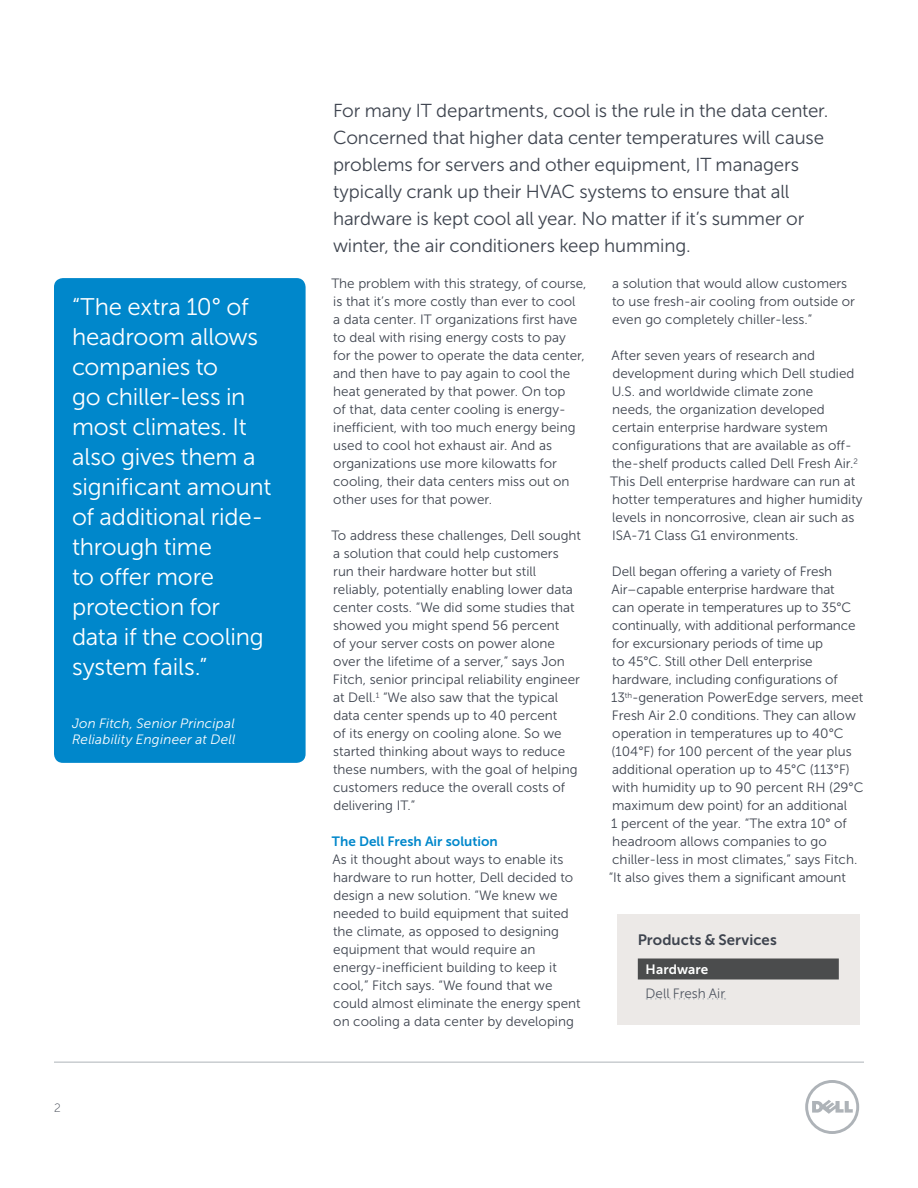
<style>
.page{position:relative;width:918px;height:1188px;background:#fff}
.page>*{position:absolute;margin:0;border:0;box-sizing:border-box;transform-origin:0 0}
.t1{font:24px/30px "Museo Sans For Dell 300";letter-spacing:-.01em;color:#fff}
.t2{font:18.75px/27px "Museo Sans For Dell 300";letter-spacing:-.005em;color:#3e444f}
.t3{font:15px "Museo Sans For Dell 700";letter-spacing:.005em;color:#3e444f}
.t4{font:13.5px/18px "Museo Sans For Dell 300";color:#3e444f}
.t5{font:italic 13.5px/16.5px "Museo Sans For Dell 300";letter-spacing:.015em;color:#fff}
.t6{font:13.5px "Museo Sans For Dell 700";color:#0087cb}
.t7{font:13.5px "Museo Sans For Dell 300";color:#525863}
.t8{font:13.5px "Museo Sans For Dell 700";letter-spacing:.005em;color:#fff}
.t9{font:12px "Museo Sans For Dell 100";color:#3e444f}
</style>
<div class="page">
<hr style="left:54px;top:1062px;width:810px;height:1px;background:#aeb3b8">
<svg style="left:805px;top:1080px;width:54px;height:54px"></svg>
<div style="left:54px;top:278px;width:252px;height:485px;background:#0087cb;border-radius:9px"></div>
<div style="left:617px;top:915px;width:243px;height:110px;background:#ece9e7"></div>
<div style="left:638px;top:958px;width:201px;height:22px;background:#4b4c4d"></div>
<svg style="left:646px;top:998px;width:79px;height:2px"></svg>
<h1 class="t1" style="left:72px;top:292px;width:201px">“The extra 10° of headroom allows companies to<br>go chiller-less in most climates. It also gives them a significant amount of additional ride&shy;through time<br>to offer more protection for data if the cooling system fails.”</h1>
<p class="t5" style="left:72px;top:715px;width:165px">Jon Fitch, Senior Principal<br>Reliability Engineer at Dell</p>
<p class="t9" style="left:54px;top:1101px;width:8px">2</p>
<p class="t2" style="left:333px;top:97px;width:497px">For many IT departments, cool is the rule in the data center.<br>Concerned that higher data center temperatures will cause problems for servers and other equipment, IT managers typically crank up their HVAC systems to ensure that all hardware is kept cool all year. No matter if it’s summer or winter, the air conditioners keep humming.</p>
<p class="t4" style="left:331px;top:274px;width:257px">The problem with this strategy, of course, is that it’s more costly than ever to cool<br>a data center. IT organizations first have to deal with rising energy costs to pay<br>for the power to operate the data center, and then have to pay again to cool the heat generated by that power. On top<br>of that, data center cooling is energy&shy;inefficient, with too much energy being used to cool hot exhaust air. And as organizations use more kilowatts for cooling, their data centers miss out on other uses for that power.</p>
<p class="t4" style="left:331px;top:526px;width:251px">To address these challenges, Dell sought a solution that could help customers<br>run their hardware hotter but still reliably, potentially enabling lower data center costs. “We did some studies that showed you might spend 56 percent<br>of your server costs on power alone over the lifetime of a server,” says Jon Fitch, senior principal reliability engineer at Dell.<sup>1</sup> “We also saw that the typical data center spends up to 40 percent<br>of its energy on cooling alone. So we started thinking about ways to reduce these numbers, with the goal of helping customers reduce the overall costs of delivering IT.”</p>
<p class="t6" style="left:332px;top:834px;width:167px">The Dell Fresh Air solution</p>
<p class="t4" style="left:333px;top:850px;width:250px">As it thought about ways to enable its hardware to run hotter, Dell decided to design a new solution. “We knew we needed to build equipment that suited the climate, as opposed to designing equipment that would require an energy-inefficient building to keep it cool,” Fitch says. “We found that we could almost eliminate the energy spent on cooling a data center by developing</p>
<p class="t4" style="left:612px;top:274px;width:244px">a solution that would allow customers to use fresh-air cooling from outside or even go completely chiller-less.”</p>
<p class="t4" style="left:610px;top:346px;width:254px">After seven years of research and development during which Dell studied U.S. and worldwide climate zone<br>needs, the organization developed certain enterprise hardware system configurations that are available as off&shy;the-shelf products called Dell Fresh Air.<sup>2<br></sup>This Dell enterprise hardware can run at hotter temperatures and higher humidity levels in noncorrosive, clean air such as ISA-71 Class G1 environments.</p>
<p class="t4" style="left:609px;top:562px;width:256px">Dell began offering a variety of Fresh Air–capable enterprise hardware that<br>can operate in temperatures up to 35°C continually, with additional performance for excursionary periods of time up<br>to 45°C. Still other Dell enterprise hardware, including configurations of 13<sup>th</sup>-generation PowerEdge servers, meet Fresh Air 2.0 conditions. They can allow operation in temperatures up to 40°C (104°F) for 100 percent of the year plus additional operation up to 45°C (113°F) with humidity up to 90 percent RH (29°C maximum dew point) for an additional<br>1 percent of the year. “The extra 10° of headroom allows companies to go chiller-less in most climates,” says Fitch. “It also gives them a significant amount</p>
<p class="t3" style="left:638px;top:931px;width:141px">Products &amp; Services</p>
<p class="t8" style="left:646px;top:961px;width:64px">Hardware</p>
<p class="t7" style="left:646px;top:986px;width:81px">Dell Fresh Air</p>
</div>
